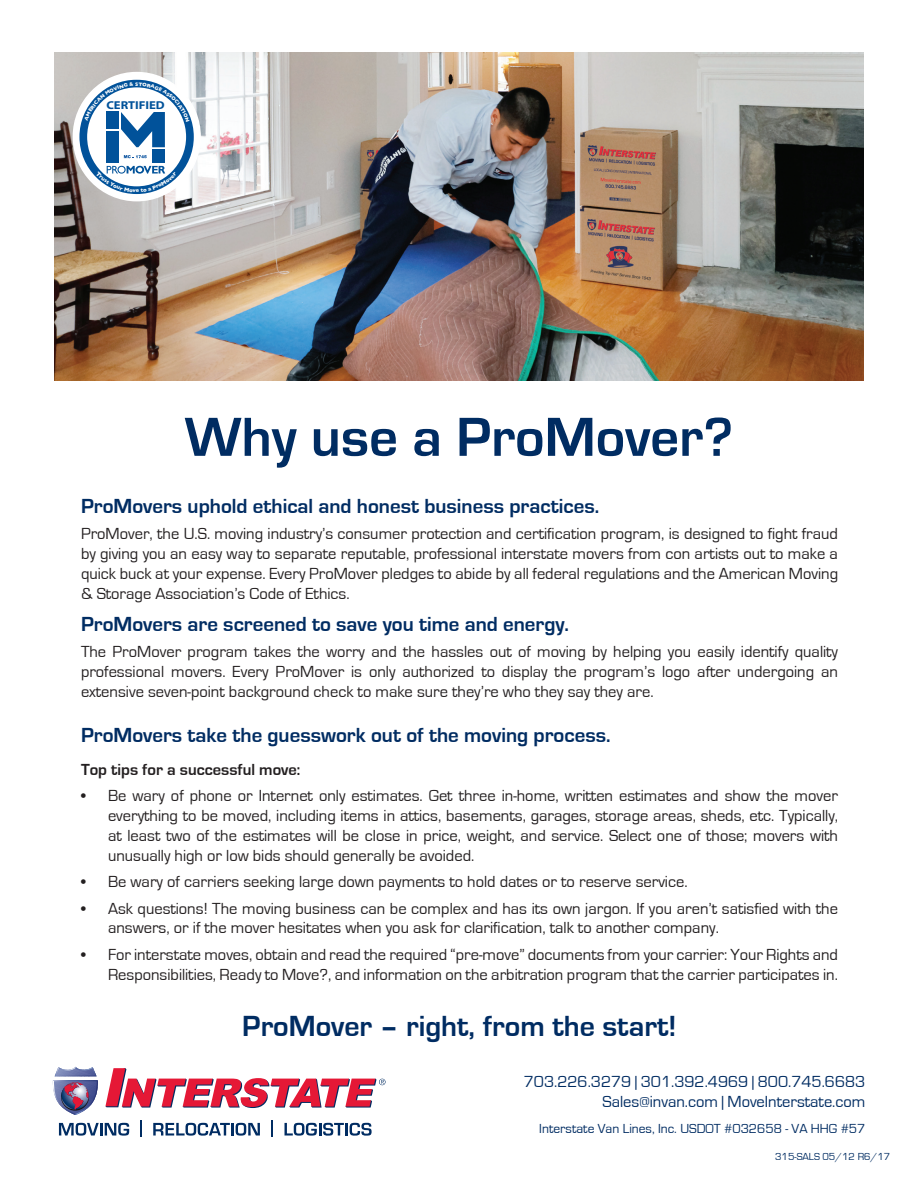
<style>
.page{position:relative;width:918px;height:1188px;background:#fff}
.page>*{position:absolute;margin:0;border:0;box-sizing:border-box;transform-origin:0 0}
.t1{font:700 57px "Eurostile";color:#002c62}
.body{font:700 30px "Eurostile";color:#002c62}
.head_1{font:700 21px "Eurostile";color:#002c62}
.body-2{font:16.5px/19.8px "Eurostile";color:#231f20;text-align:justify}
.t2{font:16.5px "Eurostile";color:#002c62}
.body-3{font:700 16.5px "Eurostile";color:#231f20}
.t3{font:13.5px "Eurostile";color:#002c62}
.t4{font:700 11.4px "Myriad";color:#01529a;scale:1.11 1}
.t5{font:10.5px "Eurostile";color:#002c62}
</style>
<div class="page">
<svg style="left:53px;top:1067px;width:45px;height:48px"></svg>
<svg style="left:59px;top:1123px;width:70px;height:13px"></svg>
<svg style="left:140px;top:1120px;width:2px;height:17px"></svg>
<svg style="left:153px;top:1123px;width:107px;height:13px"></svg>
<svg style="left:271px;top:1120px;width:2px;height:17px"></svg>
<svg style="left:285px;top:1123px;width:87px;height:13px"></svg>
<svg style="left:105px;top:1068px;width:281px;height:40px"></svg>
<img style="left:54px;top:53px;width:810px;height:327px">
<div style="left:73px;top:73px;width:127px;height:128px;background:#fff;border-radius:50%"></div>
<svg style="left:79px;top:79px;width:115px;height:116px"></svg>
<p class="t4" style="left:106px;top:99px;width:54px">CERTIFIED</p>
<p class="t1" style="left:185px;top:406px;width:550px">Why use a ProMover?</p>
<p class="head_1" style="left:81px;top:495px;width:520px">ProMovers uphold ethical and honest business practices.</p>
<p class="body-2" style="left:81px;top:524px;width:759px">ProMover, the U.S. moving industry’s consumer protection and certification program, is designed to fight fraud by giving you an easy way to separate reputable, professional interstate movers from con artists out to make a quick buck at your expense. Every ProMover pledges to abide by all federal regulations and the American Moving &amp; Storage Association’s Code of Ethics.</p>
<p class="head_1" style="left:81px;top:612px;width:490px">ProMovers are screened to save you time and energy.</p>
<p class="body-2" style="left:81px;top:642px;width:759px">The ProMover program takes the worry and the hassles out of moving by helping you easily identify quality professional movers. Every ProMover is only authorized to display the program’s logo after undergoing an extensive seven-point background check to make sure they’re who they say they are.</p>
<p class="head_1" style="left:81px;top:723px;width:531px">ProMovers take the guesswork out of the moving process.</p>
<p class="body-3" style="left:81px;top:760px;width:221px">Top tips for a successful move:</p>
<p class="body-2" style="left:108px;top:786px;width:732px;text-indent:-27px">• Be wary of phone or Internet only estimates. Get three in-home, written estimates and show the mover everything to be moved, including items in attics, basements, garages, storage areas, sheds, etc. Typically, at least two of the estimates will be close in price, weight, and service. Select one of those; movers with unusually high or low bids should generally be avoided.</p>
<p class="body-2" style="left:81px;top:872px;width:608px">• Be wary of carriers seeking large down payments to hold dates or to reserve service.</p>
<p class="body-2" style="left:108px;top:899px;width:732px;text-indent:-27px">• Ask questions! The moving business can be complex and has its own jargon. If you aren’t satisfied with the answers, or if the mover hesitates when you ask for clarification, talk to another company.</p>
<p class="body-2" style="left:81px;top:945px;width:759px;text-align:right">• For interstate moves, obtain and read the required “pre-move” documents from your carrier: Your Rights and<br>Responsibilities, Ready to Move?, and information on the arbitration program that the carrier participates in.</p>
<p class="body" style="left:242px;top:1010px;width:436px">ProMover – right, from the start!</p>
<p class="t2" style="left:524px;top:1073px;width:343px">703.226.3279 | 301.392.4969 | 800.745.6683</p>
<p class="t2" style="left:603px;top:1093px;width:265px">Sales@invan.com | MoveInterstate.com</p>
<p class="t3" style="left:539px;top:1122px;width:328px">Interstate Van Lines, Inc. USDOT #032658 - VA HHG #57</p>
<p class="t5" style="left:775px;top:1151px;width:117px">315-SALS 05/12 R6/17</p>
</div>
